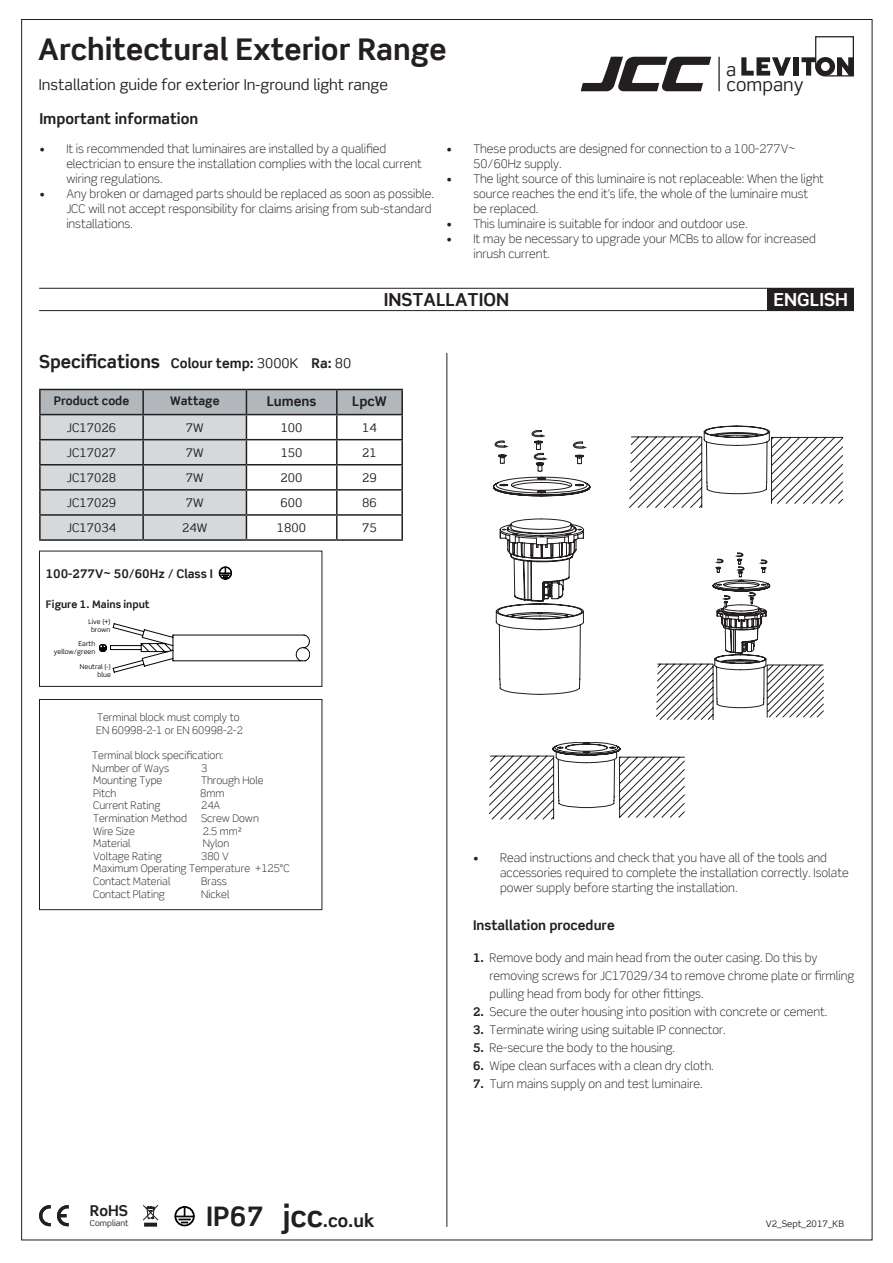
<style>
.page{position:relative;width:893px;height:1263px;background:#fff}
.page>*{position:absolute;margin:0;border:0;box-sizing:border-box;transform-origin:0 0}
.t1{font:30px "Scene Bold Combined";color:#231f20}
.t2{font:18.15px "Scene Combined";color:#231f20}
.t3{font:18px "Scene Bold Combined";color:#231f20}
.t4{font:18px "Scene Bold Combined";color:#fff}
.t5{font:15px "Scene Combined";color:#231f20}
.t6{font:15px "Scene Bold Combined";color:#231f20}
.t7{font:13.5px "Scene Bold Combined";color:#231f20}
.t8{font:12px/15px "Scene Light Combined";color:#231f20}
.t9{font:12px "Scene Combined";color:#231f20}
.t10{font:12px "Scene Bold Combined";color:#231f20}
.t11{font:10.5px/12.6px "Scene Light Combined";color:#231f20}
.t12{font:10.5px "Scene Bold Combined";color:#231f20}
.t13{font:9px "Scene Combined";color:#231f20}
.t14{font:8.25px "Scene Combined";color:#231f20}
.t15{font:6.6px/7.9px "Scene Combined";color:#040503;text-align:right}
.s1{font-size:13.5px}
.s2{font-family:"Scene Combined";font-size:13.5px}
.s3{font-size:27px}
.s4{font-size:30px}
.s5{font-family:"Scene Bold Combined"}
</style>
<div class="page">
<svg style="left:581px;top:57px;width:130px;height:34px"></svg>
<svg style="left:741px;top:57px;width:50px;height:19px"></svg>
<div style="left:793px;top:57px;width:5px;height:19px;background:#231f20"></div>
<svg style="left:801px;top:36px;width:53px;height:41px"></svg>
<hr style="left:718px;top:57px;width:2px;height:34px;background:#231f20">
<hr style="left:39px;top:288px;width:815px;height:1px;background:#231f20">
<hr style="left:39px;top:310px;width:815px;height:1px;background:#231f20">
<div style="left:767px;top:288px;width:87px;height:22px;background:#231f20"></div>
<hr style="left:446px;top:353px;width:1px;height:874px;background:#231f20">
<svg style="left:39px;top:1205px;width:30px;height:21px"></svg>
<svg style="left:143px;top:1205px;width:15px;height:21px"></svg>
<svg style="left:175px;top:1206px;width:20px;height:20px"></svg>
<div style="left:39px;top:551px;width:283px;height:136px;border:1px solid #231f20"></div>
<svg style="left:493px;top:430px;width:97px;height:264px"></svg>
<svg style="left:629px;top:426px;width:214px;height:82px"></svg>
<svg style="left:656px;top:553px;width:167px;height:167px"></svg>
<svg style="left:219px;top:567px;width:13px;height:12px"></svg>
<svg style="left:489px;top:742px;width:196px;height:77px"></svg>
<hr style="left:39px;top:389px;width:104px;height:1px;background:#231f20">
<hr style="left:39px;top:390px;width:2px;height:24px;background:#231f20">
<hr style="left:337px;top:389px;width:66px;height:1px;background:#231f20">
<hr style="left:401px;top:390px;width:2px;height:24px;background:#231f20">
<hr style="left:39px;top:414px;width:104px;height:1px;background:#231f20">
<hr style="left:39px;top:415px;width:2px;height:24px;background:#231f20">
<hr style="left:337px;top:414px;width:66px;height:1px;background:#231f20">
<hr style="left:401px;top:415px;width:2px;height:24px;background:#231f20">
<hr style="left:39px;top:439px;width:104px;height:1px;background:#231f20">
<hr style="left:39px;top:440px;width:2px;height:24px;background:#231f20">
<hr style="left:337px;top:439px;width:66px;height:1px;background:#231f20">
<hr style="left:401px;top:440px;width:2px;height:24px;background:#231f20">
<hr style="left:39px;top:464px;width:104px;height:1px;background:#231f20">
<hr style="left:39px;top:465px;width:2px;height:24px;background:#231f20">
<hr style="left:337px;top:464px;width:66px;height:1px;background:#231f20">
<hr style="left:401px;top:465px;width:2px;height:24px;background:#231f20">
<hr style="left:39px;top:489px;width:104px;height:2px;background:#231f20">
<hr style="left:39px;top:491px;width:2px;height:23px;background:#231f20">
<hr style="left:337px;top:489px;width:66px;height:2px;background:#231f20">
<hr style="left:401px;top:491px;width:2px;height:23px;background:#231f20">
<hr style="left:39px;top:514px;width:104px;height:2px;background:#231f20">
<hr style="left:39px;top:516px;width:2px;height:23px;background:#231f20">
<svg style="left:40px;top:389px;width:362px;height:150px"></svg>
<hr style="left:337px;top:514px;width:66px;height:2px;background:#231f20">
<hr style="left:336px;top:516px;width:2px;height:23px;background:#231f20">
<hr style="left:401px;top:516px;width:2px;height:23px;background:#231f20">
<hr style="left:39px;top:539px;width:104px;height:2px;background:#231f20">
<hr style="left:143px;top:539px;width:103px;height:2px;background:#231f20">
<hr style="left:246px;top:539px;width:91px;height:2px;background:#231f20">
<hr style="left:337px;top:539px;width:66px;height:2px;background:#231f20">
<svg style="left:99px;top:624px;width:211px;height:48px"></svg>
<div style="left:39px;top:699px;width:283px;height:211px;border:1px solid #231f20"></div>
<h1 class="t1" style="left:38px;top:30px;width:410px">Architectural Exterior Range</h1>
<p class="t5" style="left:39px;top:75px;width:351px">Installation guide for exterior In-ground light range</p>
<h2 class="t2" style="left:726px;top:58px;width:12px">a</h2>
<h2 class="t2" style="left:726px;top:73px;width:79px">company</h2>
<p class="t6" style="left:39px;top:109px;width:161px">Important information</p>
<p class="t8" style="left:66px;top:142px;width:357px;text-indent:-27px">• It is recommended that luminaires are installed by a qualified electrician to ensure the installation complies with the local current wiring regulations.</p>
<p class="t8" style="left:66px;top:187px;width:369px;text-indent:-27px">• Any broken or damaged parts should be replaced as soon as possible.<br>JCC will not accept responsibility for claims arising from sub-standard installations.</p>
<p class="t8" style="left:473px;top:141px;width:323px;text-indent:-27px">• These products are designed for connection to a 100-277V~<br>50/60Hz supply.</p>
<p class="t8" style="left:473px;top:171px;width:352px;text-indent:-27px">• The light source of this luminaire is not replaceable: When the light source reaches the end it’s life, the whole of the luminaire must be replaced.</p>
<p class="t8" style="left:446px;top:216px;width:303px">• This luminaire is suitable for indoor and outdoor use.</p>
<p class="t8" style="left:473px;top:231px;width:344px;text-indent:-27px">• It may be necessary to upgrade your MCBs to allow for increased inrush current.</p>
<h3 class="t3" style="left:384px;top:288px;width:127px">INSTALLATION</h3>
<h3 class="t4" style="left:773px;top:289px;width:76px">ENGLISH</h3>
<h3 class="t3" style="left:39px;top:350px;width:314px">Specifications <span class="s1">Colour temp:</span> <span class="s2">3000K</span> <span class="s1">Ra:</span> <span class="s2">80</span></h3>
<p class="t10" style="left:54px;top:393px;width:77px">Product code</p>
<p class="t10" style="left:170px;top:393px;width:51px">Wattage</p>
<p class="t7" style="left:267px;top:393px;width:51px">Lumens</p>
<p class="t7" style="left:352px;top:393px;width:36px">LpcW</p>
<p class="t9" style="left:67px;top:420px;width:51px">JC17026</p>
<p class="t9" style="left:186px;top:420px;width:19px">7W</p>
<p class="t9" style="left:281px;top:420px;width:23px">100</p>
<p class="t9" style="left:362px;top:420px;width:16px">14</p>
<p class="t9" style="left:67px;top:445px;width:51px">JC17027</p>
<p class="t9" style="left:186px;top:445px;width:19px">7W</p>
<p class="t9" style="left:281px;top:445px;width:23px">150</p>
<p class="t9" style="left:362px;top:445px;width:16px">21</p>
<p class="t9" style="left:67px;top:470px;width:51px">JC17028</p>
<p class="t9" style="left:186px;top:470px;width:19px">7W</p>
<p class="t9" style="left:281px;top:470px;width:23px">200</p>
<p class="t9" style="left:362px;top:470px;width:16px">29</p>
<p class="t9" style="left:67px;top:495px;width:51px">JC17029</p>
<p class="t9" style="left:186px;top:495px;width:19px">7W</p>
<p class="t9" style="left:281px;top:495px;width:23px">600</p>
<p class="t9" style="left:362px;top:495px;width:16px">86</p>
<p class="t9" style="left:67px;top:520px;width:51px">JC17034</p>
<p class="t9" style="left:182px;top:520px;width:27px">24W</p>
<p class="t9" style="left:277px;top:520px;width:31px">1800</p>
<p class="t9" style="left:362px;top:520px;width:16px">75</p>
<p class="t10" style="left:46px;top:566px;width:169px">100-277V~ 50/60Hz / Class I</p>
<p class="t12" style="left:46px;top:598px;width:105px">Figure 1. Mains input</p>
<p class="t15" style="left:88px;top:617px;width:24px;text-align:center">Live (+) brown</p>
<p class="t15" style="left:54px;top:639px;width:43px">Earth yellow/green</p>
<p class="t15" style="left:80px;top:662px;width:33px">Neutral (-) blue</p>
<p class="t11" style="left:96px;top:711px;width:148px">Terminal block must comply to<br>EN 60998-2-1 or EN 60998-2-2</p>
<p class="t11" style="left:92px;top:749px;width:133px">Terminal block specification:<br>Number of Ways</p>
<p class="t11" style="left:201px;top:761px;width:8px">3</p>
<p class="t11" style="left:93px;top:774px;width:71px">Mounting Type</p>
<p class="t11" style="left:201px;top:774px;width:64px">Through Hole</p>
<p class="t11" style="left:93px;top:787px;width:25px">Pitch</p>
<p class="t11" style="left:200px;top:787px;width:26px">8mm</p>
<p class="t11" style="left:93px;top:799px;width:69px">Current Rating</p>
<p class="t11" style="left:201px;top:799px;width:21px">24A</p>
<p class="t11" style="left:93px;top:812px;width:95px">Termination Method</p>
<p class="t11" style="left:201px;top:812px;width:59px">Screw Down</p>
<p class="t11" style="left:93px;top:824px;width:43px">Wire Size</p>
<p class="t11" style="left:203px;top:824px;width:40px">2.5 mm²</p>
<p class="t11" style="left:93px;top:837px;width:39px">Material</p>
<p class="t11" style="left:203px;top:837px;width:28px">Nylon</p>
<p class="t11" style="left:93px;top:850px;width:70px">Voltage Rating</p>
<p class="t11" style="left:93px;top:850px;width:198px;text-indent:108px">380 V<br>Maximum Operating Temperature +125°C<br>Contact Material</p>
<p class="t11" style="left:201px;top:875px;width:27px">Brass</p>
<p class="t11" style="left:93px;top:887px;width:73px">Contact Plating</p>
<p class="t11" style="left:201px;top:887px;width:30px">Nickel</p>
<p class="t6" style="left:90px;top:1201px;width:39px">RoHS</p>
<p class="t14" style="left:90px;top:1218px;width:40px">Compliant</p>
<h3 class="t3" style="left:206px;top:1209px;width:170px"><span class="s3">IP67</span> <span class="s4">jcc</span>.co.uk</h3>
<p class="t8" style="left:500px;top:850px;width:350px;text-indent:-27px">• Read instructions and check that you have all of the tools and accessories required to complete the installation correctly. Isolate power supply before starting the installation.</p>
<p class="t7" style="left:473px;top:917px;width:143px">Installation procedure</p>
<p class="t8" style="left:490px;top:949px;width:366px;line-height:18px;text-indent:-17px"><span class="s5">1.</span> Remove body and main head from the outer casing. Do this by removing screws for JC17029/34 to remove chrome plate or firmling pulling head from body for other fittings.</p>
<p class="t8" style="left:473px;top:1004px;width:356px"><span class="s5">2.</span> Secure the outer housing into position with concrete or cement.</p>
<p class="t8" style="left:473px;top:1022px;width:254px"><span class="s5">3.</span> Terminate wiring using suitable IP connector.</p>
<p class="t8" style="left:473px;top:1040px;width:204px"><span class="s5">5.</span> Re-secure the body to the housing.</p>
<p class="t8" style="left:473px;top:1058px;width:242px"><span class="s5">6.</span> Wipe clean surfaces with a clean dry cloth.</p>
<p class="t8" style="left:473px;top:1076px;width:231px"><span class="s5">7.</span> Turn mains supply on and test luminaire.</p>
<p class="t13" style="left:766px;top:1218px;width:80px">V2_Sept_2017_KB</p>
</div>
